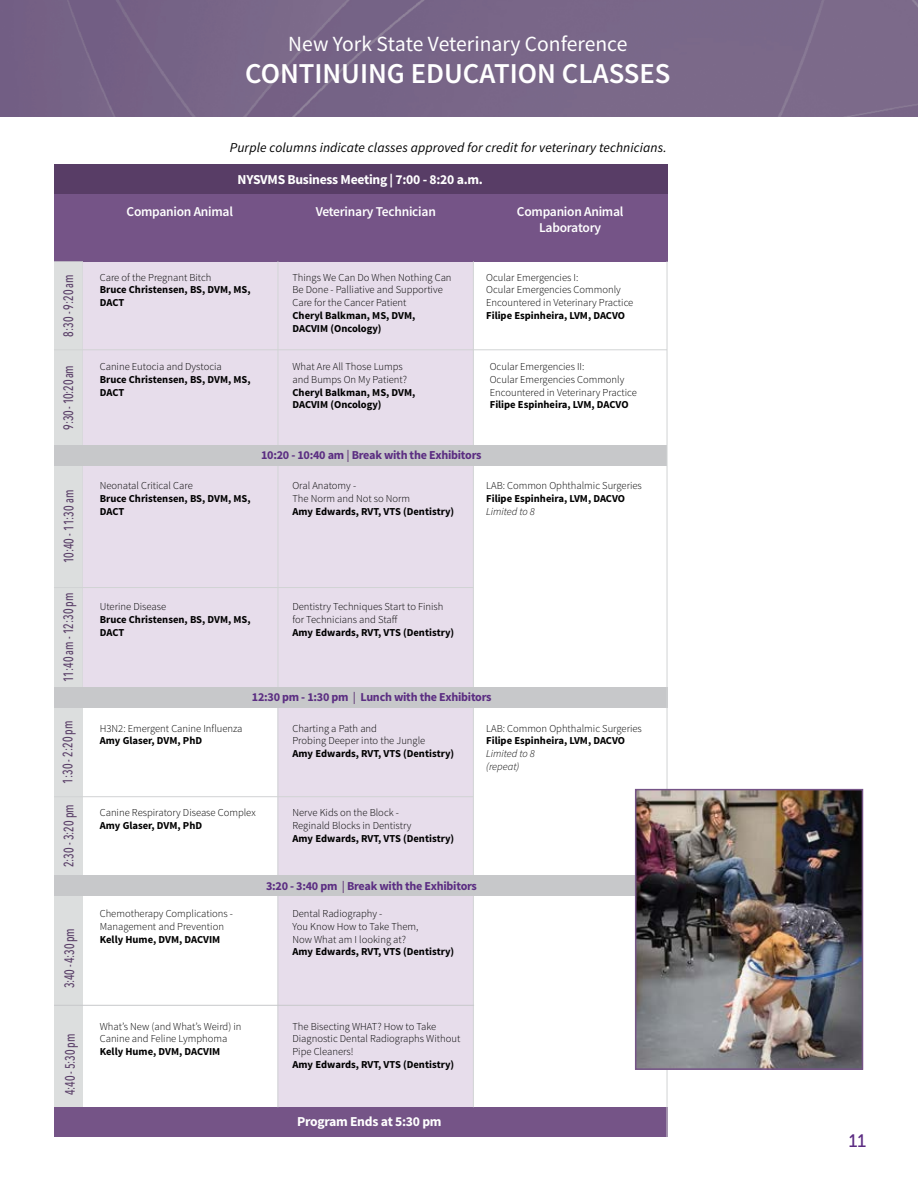
<style>
.page{position:relative;width:918px;height:1188px;background:#fff}
.page>*{position:absolute;margin:0;border:0;box-sizing:border-box;transform-origin:0 0}
.t1{font:600 28.8px "Source Sans Pro";color:#fff}
.t2{font:21.6px "Source Sans Pro";color:#fff}
.t3{font:18px "Museo Slab 500";color:#5b2b82}
.t4{font:500 13.65px "Avenir Next Condensed";color:#583d66;scale:.85 1}
.t5{font:700 13.65px "Source Sans Pro";letter-spacing:-.02em;color:#fff}
.t6{font:italic 13.5px "Source Sans Pro";letter-spacing:.01em;color:#000}
.t7{font:600 13.5px/16.2px "Source Sans Pro";letter-spacing:-.02em;color:#fff;text-align:center}
.t8{font:700 12.15px "Source Sans Pro";letter-spacing:-.02em;color:#5b2d82}
.t9{font:300 10.65px/12.8px "Source Sans Pro";color:#000}
.t10{font:700 10.65px/12.8px "Source Sans Pro";color:#000}
.t11{font:italic 300 10.65px/12.8px "Source Sans Pro";color:#000}
.s1{color:#755487}
</style>
<div class="page">
<div style="left:54px;top:164px;width:613px;height:30px;background:#583d66"></div>
<div style="left:0;top:0;width:918px;height:116px;background:#796789"></div>
<div style="left:82px;top:261px;width:196px;height:426px;background:#e7ddeb"></div>
<div style="left:279px;top:261px;width:194px;height:846px;background:#e7ddeb"></div>
<div style="left:54px;top:194px;width:613px;height:67px;background:#755487"></div>
<div style="left:54px;top:261px;width:28px;height:846px;background:#dcdede"></div>
<div style="left:54px;top:1107px;width:613px;height:30px;background:#755487"></div>
<hr style="left:278px;top:261px;width:1px;height:846px;background:#d1d3d4">
<hr style="left:473px;top:261px;width:1px;height:846px;background:#d1d3d4">
<hr style="left:54px;top:349px;width:613px;height:1px;background:#d1d3d4">
<hr style="left:54px;top:1005px;width:420px;height:1px;background:#c7c8ca">
<div style="left:54px;top:445px;width:613px;height:20px;background:#c7c8ca"></div>
<div style="left:54px;top:687px;width:613px;height:20px;background:#c7c8ca"></div>
<div style="left:54px;top:875px;width:613px;height:20px;background:#c7c8ca"></div>
<hr style="left:54px;top:587px;width:419px;height:1px;background:#d1d3d4">
<hr style="left:54px;top:796px;width:419px;height:1px;background:#d1d3d4">
<hr style="left:667px;top:261px;width:1px;height:876px;background:#d1d3d4">
<img style="left:638px;top:792px;width:222px;height:275px">
<div style="left:635px;top:789px;width:228px;height:281px;border:2px solid #755487"></div>
<h2 class="t2" style="left:288px;top:30px;width:341px">New York State Veterinary Conference</h2>
<h1 class="t1" style="left:245px;top:55px;width:427px">CONTINUING EDUCATION CLASSES</h1>
<p class="t4" style="left:60px;top:337px;width:75px;rotate:-90deg">8:30 - 9:20 am</p>
<p class="t4" style="left:60px;top:430px;width:78px;rotate:-90deg">9:30 - 10:20 am</p>
<p class="t4" style="left:61px;top:563px;width:88px;rotate:-90deg">10:40 - 11:30 am</p>
<p class="t4" style="left:60px;top:682px;width:107px;rotate:-90deg">11:40 am - 12:30 pm</p>
<p class="t4" style="left:60px;top:784px;width:76px;rotate:-90deg">1:30 - 2:20 pm</p>
<p class="t4" style="left:61px;top:867px;width:76px;rotate:-90deg">2:30 - 3:20 pm</p>
<p class="t4" style="left:61px;top:988px;width:72px;rotate:-90deg">3:40 - 4:30 pm</p>
<p class="t4" style="left:62px;top:1095px;width:74px;rotate:-90deg">4:40 - 5:30 pm</p>
<p class="t6" style="left:230px;top:139px;width:438px">Purple columns indicate classes approved for credit for veterinary technicians.</p>
<p class="t5" style="left:238px;top:171px;width:247px">NYSVMS Business Meeting | 7:00 - 8:20 a.m.</p>
<p class="t7" style="left:127px;top:204px;width:108px">Companion Animal</p>
<p class="t7" style="left:316px;top:204px;width:122px">Veterinary Technician</p>
<p class="t7" style="left:517px;top:204px;width:108px">Companion Animal<br>Laboratory</p>
<p class="t9" style="left:100px;top:271px;width:113px">Care of the Pregnant Bitch</p>
<p class="t10" style="left:100px;top:284px;width:152px">Bruce Christensen, BS, DVM, MS,<br>DACT</p>
<p class="t9" style="left:292px;top:271px;width:161px">Things We Can Do When Nothing Can<br>Be Done - Palliative and Supportive<br>Care for the Cancer Patient</p>
<p class="t10" style="left:292px;top:309px;width:124px">Cheryl Balkman, MS, DVM,<br>DACVIM (Oncology)</p>
<p class="t9" style="left:486px;top:271px;width:149px">Ocular Emergencies I:<br>Ocular Emergencies Commonly<br>Encountered in Veterinary Practice</p>
<p class="t10" style="left:486px;top:309px;width:140px">Filipe Espinheira, LVM, DACVO</p>
<p class="t9" style="left:100px;top:360px;width:124px">Canine Eutocia and Dystocia</p>
<p class="t10" style="left:100px;top:373px;width:152px">Bruce Christensen, BS, DVM, MS,<br>DACT</p>
<p class="t9" style="left:292px;top:360px;width:116px">What Are All Those Lumps and Bumps On My Patient?</p>
<p class="t10" style="left:292px;top:386px;width:124px">Cheryl Balkman, MS, DVM,<br>DACVIM (Oncology)</p>
<p class="t9" style="left:490px;top:360px;width:149px">Ocular Emergencies II:<br>Ocular Emergencies Commonly<br>Encountered in Veterinary Practice</p>
<p class="t10" style="left:490px;top:399px;width:140px">Filipe Espinheira, LVM, DACVO</p>
<p class="t9" style="left:100px;top:479px;width:94px">Neonatal Critical Care</p>
<p class="t10" style="left:100px;top:493px;width:152px">Bruce Christensen, BS, DVM, MS,<br>DACT</p>
<p class="t8" style="left:261px;top:447px;width:222px">10:20 - 10:40 am <span class="s1">|</span> Break with the Exhibitors</p>
<p class="t9" style="left:292px;top:479px;width:119px">Oral Anatomy -<br>The Norm and Not so Norm</p>
<p class="t10" style="left:292px;top:505px;width:163px">Amy Edwards, RVT, VTS (Dentistry)</p>
<p class="t9" style="left:486px;top:479px;width:157px">LAB: Common Ophthalmic Surgeries</p>
<p class="t10" style="left:486px;top:493px;width:140px">Filipe Espinheira, LVM, DACVO</p>
<p class="t11" style="left:486px;top:505px;width:50px">Limited to 8</p>
<p class="t9" style="left:100px;top:600px;width:68px">Uterine Disease</p>
<p class="t10" style="left:100px;top:613px;width:152px">Bruce Christensen, BS, DVM, MS,<br>DACT</p>
<p class="t9" style="left:292px;top:600px;width:153px">Dentistry Techniques Start to Finish for Technicians and Staff</p>
<p class="t10" style="left:292px;top:626px;width:163px">Amy Edwards, RVT, VTS (Dentistry)</p>
<p class="t9" style="left:100px;top:722px;width:144px">H3N2: Emergent Canine Influenza</p>
<p class="t10" style="left:100px;top:735px;width:104px">Amy Glaser, DVM, PhD</p>
<p class="t8" style="left:252px;top:689px;width:241px">12:30 pm - 1:30 pm <span class="s1">|</span> Lunch with the Exhibitors</p>
<p class="t9" style="left:292px;top:722px;width:134px">Charting a Path and<br>Probing Deeper into the Jungle</p>
<p class="t10" style="left:292px;top:748px;width:163px">Amy Edwards, RVT, VTS (Dentistry)</p>
<p class="t9" style="left:486px;top:722px;width:157px">LAB: Common Ophthalmic Surgeries</p>
<p class="t10" style="left:486px;top:735px;width:140px">Filipe Espinheira, LVM, DACVO</p>
<p class="t11" style="left:486px;top:747px;width:50px">Limited to 8 (repeat)</p>
<p class="t9" style="left:100px;top:806px;width:157px">Canine Respiratory Disease Complex</p>
<p class="t10" style="left:100px;top:820px;width:104px">Amy Glaser, DVM, PhD</p>
<p class="t9" style="left:292px;top:806px;width:120px">Nerve Kids on the Block -<br>Reginald Blocks in Dentistry</p>
<p class="t10" style="left:292px;top:832px;width:163px">Amy Edwards, RVT, VTS (Dentistry)</p>
<p class="t9" style="left:100px;top:907px;width:135px">Chemotherapy Complications -<br>Management and Prevention</p>
<p class="t10" style="left:100px;top:933px;width:122px">Kelly Hume, DVM, DACVIM</p>
<p class="t8" style="left:266px;top:878px;width:212px">3:20 - 3:40 pm <span class="s1">|</span> Break with the Exhibitors</p>
<p class="t9" style="left:292px;top:907px;width:128px">Dental Radiography -<br>You Know How to Take Them,<br>Now What am I looking at?</p>
<p class="t10" style="left:292px;top:946px;width:163px">Amy Edwards, RVT, VTS (Dentistry)</p>
<p class="t9" style="left:100px;top:1020px;width:143px">What’s New (and What’s Weird) in<br>Canine and Feline Lymphoma</p>
<p class="t10" style="left:100px;top:1045px;width:122px">Kelly Hume, DVM, DACVIM</p>
<p class="t9" style="left:292px;top:1020px;width:169px">The Bisecting WHAT? How to Take<br>Diagnostic Dental Radiographs Without<br>Pipe Cleaners!</p>
<p class="t10" style="left:292px;top:1058px;width:163px">Amy Edwards, RVT, VTS (Dentistry)</p>
<p class="t5" style="left:297px;top:1112px;width:146px">Program Ends at 5:30 pm</p>
<h3 class="t3" style="left:849px;top:1131px;width:19px">11</h3>
</div>
